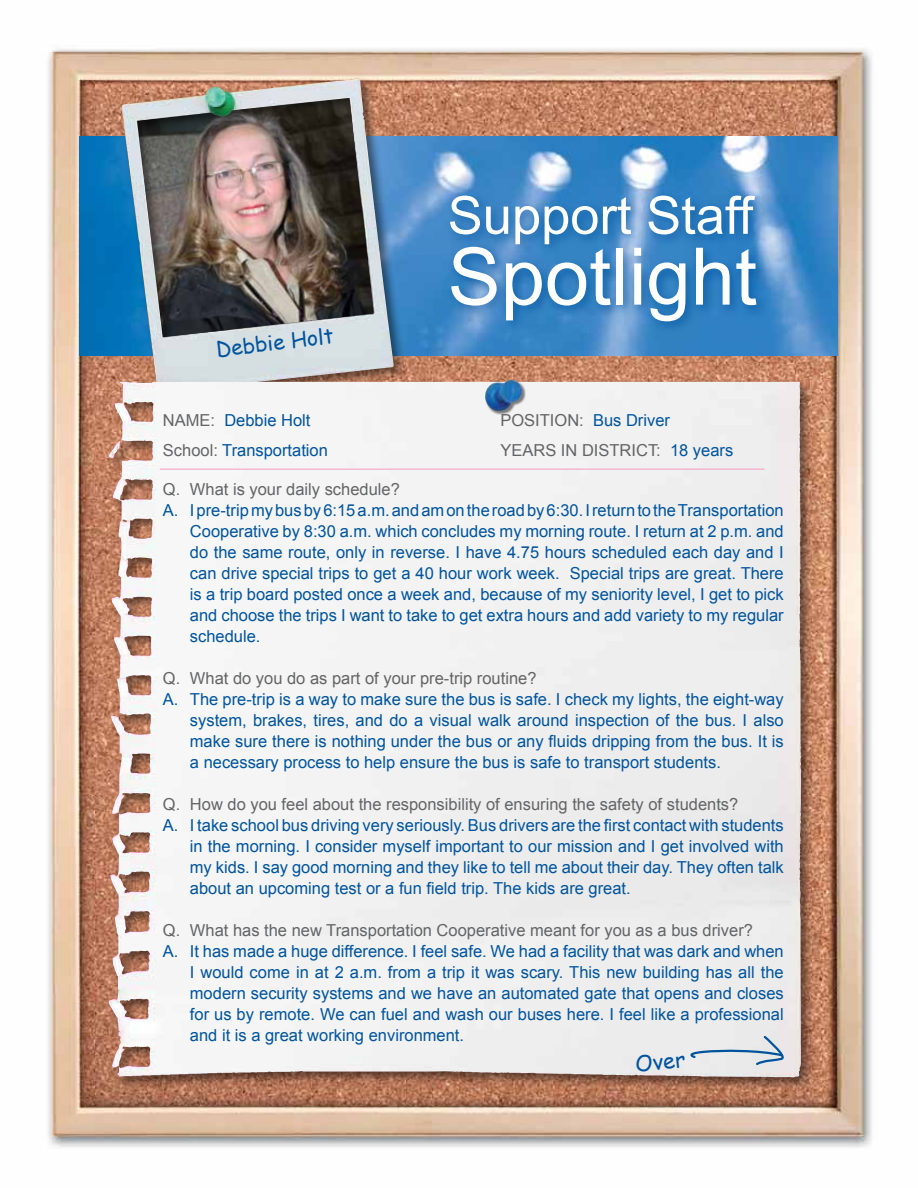
<style>
.page{position:relative;width:918px;height:1188px;background:#fff}
.page>*{position:absolute;margin:0;border:0;box-sizing:border-box;transform-origin:0 0}
.t1{font:79.5px "Arial";color:#fff}
.t2{font:52.5px "Arial";color:#fff}
.t3{font:21.75px "Comic Sans MS";color:#00549e}
.t4{font:21px "Comic Sans MS";color:#00549e}
.t5{font:16.5px/21px "Arial";color:#00549e;text-align:justify}
.t6{font:16.5px "Arial";color:#636466}
.s1{color:#636466}
.s2{color:#00549e}
</style>
<div class="page">
<img style="left:48px;top:49px;width:824px;height:1099px">
<img style="left:80px;top:136px;width:757px;height:220px">
<div style="left:118px;top:76px;width:288px;height:330px;background:#000;opacity:.5"></div>
<img style="left:121px;top:79px;width:273px;height:300px">
<div style="left:106px;top:379px;width:708px;height:712px;background:#000;opacity:.5"></div>
<img style="left:113px;top:382px;width:40px;height:216px">
<hr style="left:160px;top:469px;width:605px;height:1px;background:#f49ac2">
<svg style="left:684px;top:1035px;width:104px;height:32px;background:#d2dae2"></svg>
<div style="left:485px;top:380px;width:41px;height:35px;background:#000;opacity:.5"></div>
<img style="left:484px;top:380px;width:38px;height:33px">
<div style="left:444px;top:190px;width:324px;height:143px;background:#00549e;opacity:.75"></div>
<p class="t4" style="left:214px;top:334px;width:120px;rotate:-7deg">Debbie Holt</p>
<h2 class="t2" style="left:448px;top:181px;width:307px">Support Staff</h2>
<h1 class="t1" style="left:448px;top:225px;width:311px">Spotlight</h1>
<p class="t5" style="left:163px;top:410px;width:149px"><span class="s1">NAME:</span> Debbie Holt</p>
<p class="t6" style="left:500px;top:410px;width:171px">POSITION: <span class="s2">Bus Driver</span></p>
<p class="t5" style="left:163px;top:440px;width:167px"><span class="s1">School:</span> Transportation</p>
<p class="t6" style="left:500px;top:440px;width:234px">YEARS IN DISTRICT: <span class="s2">18 years</span></p>
<p class="t6" style="left:163px;top:478px;width:238px">Q. What is your daily schedule?</p>
<p class="t5" style="left:190px;top:500px;width:595px;text-indent:-27px">A. I pre-trip my bus by 6:15 a.m. and am on the road by 6:30. I return to the Transportation Cooperative by 8:30 a.m. which concludes my morning route. I return at 2 p.m. and do the same route, only in reverse. I have 4.75 hours scheduled each day and I can drive special trips to get a 40 hour work week. Special trips are great. There is a trip board posted once a week and, because of my seniority level, I get to pick and choose the trips I want to take to get extra hours and add variety to my regular schedule.</p>
<p class="t6" style="left:163px;top:667px;width:375px">Q. What do you do as part of your pre-trip routine?</p>
<p class="t5" style="left:190px;top:689px;width:595px;text-indent:-27px">A. The pre-trip is a way to make sure the bus is safe. I check my lights, the eight-way system, brakes, tires, and do a visual walk around inspection of the bus. I also make sure there is nothing under the bus or any fluids dripping from the bus. It is a necessary process to help ensure the bus is safe to transport students.</p>
<p class="t6" style="left:163px;top:793px;width:577px">Q. How do you feel about the responsibility of ensuring the safety of students?</p>
<p class="t5" style="left:190px;top:815px;width:595px;text-indent:-27px">A. I take school bus driving very seriously. Bus drivers are the first contact with students in the morning. I consider myself important to our mission and I get involved with my kids. I say good morning and they like to tell me about their day. They often talk about an upcoming test or a fun field trip. The kids are great.</p>
<p class="t6" style="left:163px;top:919px;width:592px">Q. What has the new Transportation Cooperative meant for you as a bus driver?</p>
<p class="t5" style="left:190px;top:941px;width:595px;text-indent:-27px">A. It has made a huge difference. I feel safe. We had a facility that was dark and when I would come in at 2 a.m. from a trip it was scary. This new building has all the modern security systems and we have an automated gate that opens and closes for us by remote. We can fuel and wash our buses here. I feel like a professional and it is a great working environment.</p>
<h3 class="t3" style="left:634px;top:1048px;width:52px;rotate:-6deg">Over</h3>
</div>
